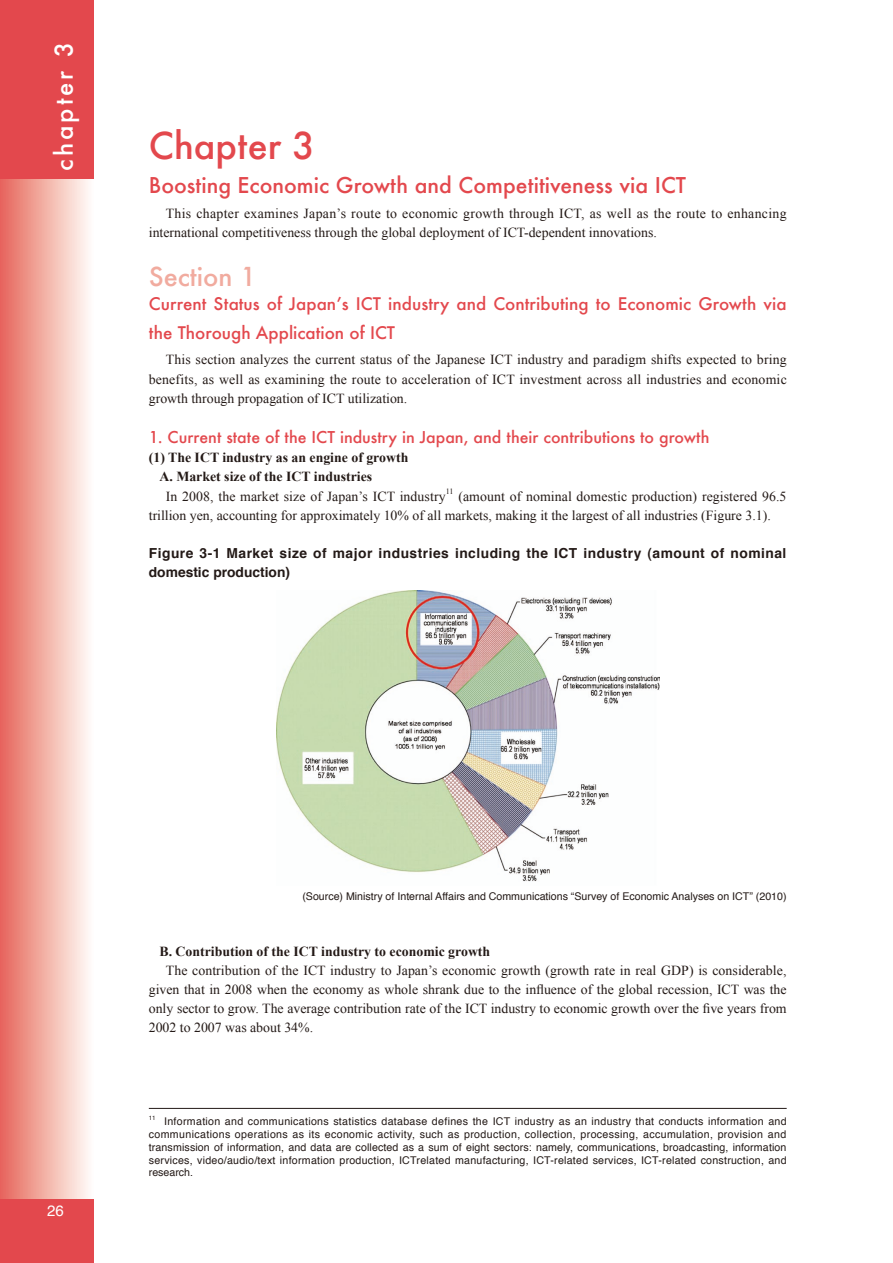
<style>
.page{position:relative;width:893px;height:1263px;background:#fff}
.page>*{position:absolute;margin:0;border:0;box-sizing:border-box;transform-origin:0 0}
.t1{font:500 36.15px "Futura";color:#e3484d}
.t2{font:500 25.5px "Futura";color:#f1ab9f}
.t3{font:500 24px "Futura";letter-spacing:.125em;color:#fff}
.t4{font:500 21.3px "Futura";color:#e3484d}
.t5{font:500 16.95px/28.7px "Futura";color:#e3484d}
.t6{font:500 15.9px "Futura";color:#e3484d}
.t7{font:15px "Helvetica";color:#fff}
.t8{font:13.8px/19.2px "Times New Roman";color:#231916}
.t9{font:700 13.8px/19.2px "Times New Roman";color:#231916}
.t10{font:700 13.8px/19.2px "Helvetica";letter-spacing:.035em;color:#231916}
.t11{font:10.65px/12.8px "Helvetica";color:#231916;text-align:justify}
.t12{font:8.1px "Times New Roman";color:#231916}
.t13{font:6.15px "Helvetica";color:#231916}
</style>
<div class="page">
<div style="left:0;top:0;width:94px;height:1263px;background:linear-gradient(to right,#e66659,#fffffa)"></div>
<div style="left:0;top:1199px;width:94px;height:64px;background:#e3484d"></div>
<div style="left:0;top:0;width:94px;height:179px;background:#e3484d"></div>
<img style="left:276px;top:591px;width:383px;height:291px">
<hr style="left:149px;top:1108px;width:638px;height:1px;background:#231916">
<h3 class="t3" style="left:47px;top:171px;width:130px;rotate:-90deg">chapter 3</h3>
<h1 class="t1" style="left:149px;top:121px;width:167px">Chapter 3</h1>
<h3 class="t4" style="left:149px;top:170px;width:539px">Boosting Economic Growth and Competitiveness via ICT</h3>
<p class="t8" style="left:149px;top:203px;width:639px;text-indent:17px">This chapter examines Japan’s route to economic growth through ICT, as well as the route to enhancing international competitiveness through the global deployment of ICT-dependent innovations.</p>
<h2 class="t2" style="left:149px;top:259px;width:109px">Section 1</h2>
<p class="t5" style="left:149px;top:290px;width:639px">Current Status of Japan’s ICT industry and Contributing to Economic Growth via the Thorough Application of ICT</p>
<p class="t8" style="left:149px;top:350px;width:639px;text-align:justify;text-indent:17px">This section analyzes the current status of the Japanese ICT industry and paradigm shifts expected to bring benefits, as well as examining the route to acceleration of ICT investment across all industries and economic growth through propagation of ICT utilization.</p>
<p class="t6" style="left:149px;top:427px;width:562px">1. Current state of the ICT industry in Japan, and their contributions to growth</p>
<p class="t9" style="left:159px;top:448px;width:250px;text-indent:-11px">(1) The ICT industry as an engine of growth<br>A. Market size of the ICT industries</p>
<p class="t8" style="left:166px;top:486px;width:281px">In 2008, the market size of Japan’s ICT industry</p>
<p class="t12" style="left:446px;top:486px;width:9px">11</p>
<p class="t8" style="left:149px;top:486px;width:639px;text-indent:309px">(amount of nominal domestic production) registered 96.5 trillion yen, accounting for approximately 10% of all markets, making it the largest of all industries (Figure 3.1).</p>
<p class="t10" style="left:149px;top:544px;width:639px">Figure 3-1 Market size of major industries including the ICT industry (amount of nominal domestic production)</p>
<p class="t7" style="left:47px;top:1199px;width:18px">26</p>
<p class="t11" style="left:302px;top:890px;width:486px">(Source) Ministry of Internal Affairs and Communications “Survey of Economic Analyses on ICT” (2010)</p>
<p class="t9" style="left:159px;top:941px;width:332px">B. Contribution of the ICT industry to economic growth</p>
<p class="t8" style="left:149px;top:960px;width:639px;text-align:justify;text-indent:17px">The contribution of the ICT industry to Japan’s economic growth (growth rate in real GDP) is considerable, given that in 2008 when the economy as whole shrank due to the influence of the global recession, ICT was the only sector to grow. The average contribution rate of the ICT industry to economic growth over the five years from 2002 to 2007 was about 34%.</p>
<p class="t13" style="left:149px;top:1113px;width:8px">11</p>
<p class="t11" style="left:149px;top:1115px;width:639px;text-indent:15px">Information and communications statistics database defines the ICT industry as an industry that conducts information and communications operations as its economic activity, such as production, collection, processing, accumulation, provision and transmission of information, and data are collected as a sum of eight sectors: namely, communications, broadcasting, information services, video/audio/text information production, ICTrelated manufacturing, ICT-related services, ICT-related construction, and research.</p>
</div>
